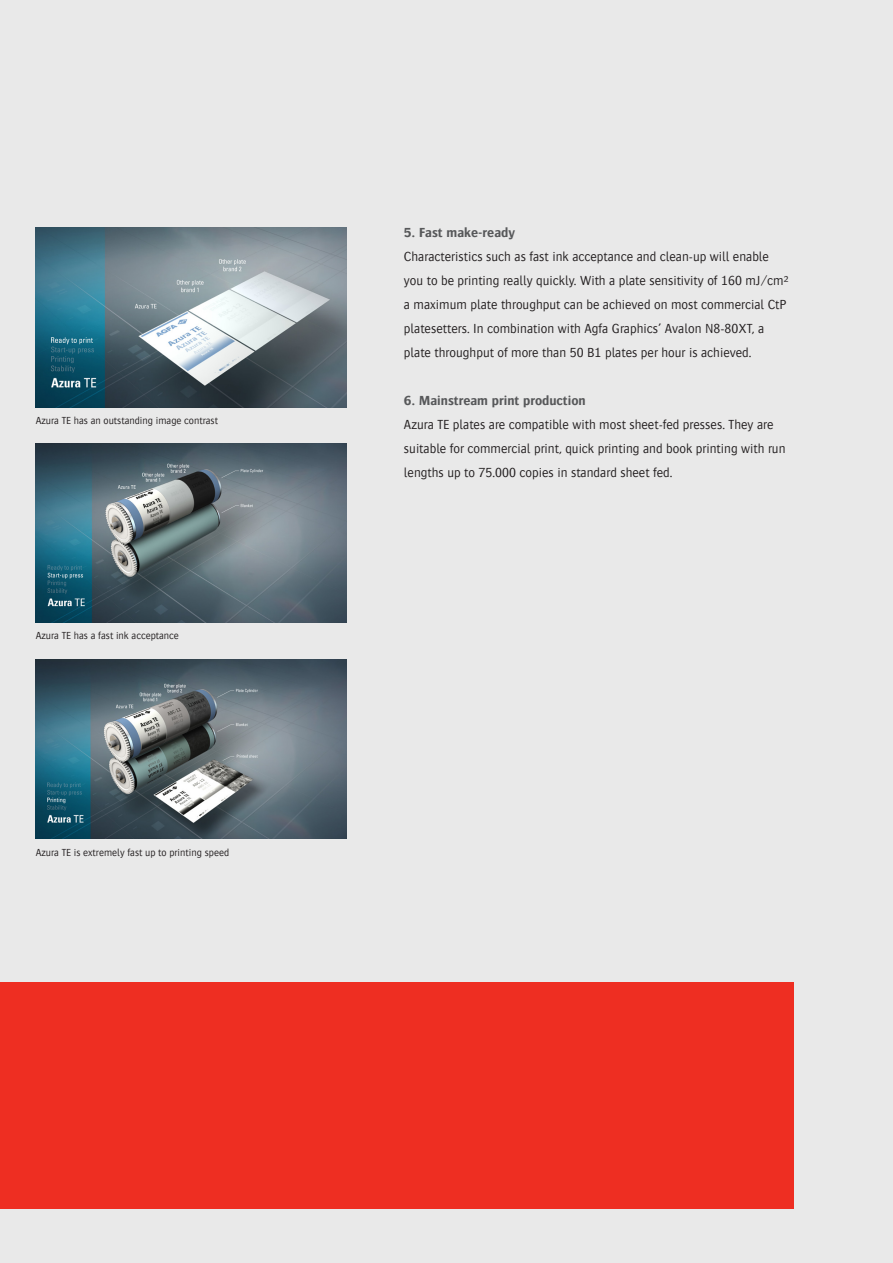
<style>
.page{position:relative;width:893px;height:1263px;background:#e9e9e9}
.page>*{position:absolute;margin:0;border:0;box-sizing:border-box;transform-origin:0 0}
.t1{font:300 13.5px/24px "Bosis For Agfa";color:#231f20}
.t2{font:700 13.5px "Bosis For Agfa";color:#57585a}
.t3{font:300 10.5px "Bosis For Agfa";color:#231f20}
</style>
<div class="page">
<div style="left:0;top:982px;width:794px;height:227px;background:#ee2e22"></div>
<img style="left:36px;top:227px;width:311px;height:180px">
<img style="left:36px;top:443px;width:311px;height:180px">
<img style="left:36px;top:659px;width:311px;height:180px">
<p class="t3" style="left:36px;top:415px;width:184px">Azura TE has an outstanding image contrast</p>
<p class="t3" style="left:36px;top:630px;width:145px">Azura TE has a fast ink acceptance</p>
<p class="t3" style="left:36px;top:847px;width:195px">Azura TE is extremely fast up to printing speed</p>
<p class="t2" style="left:404px;top:225px;width:113px">5. Fast make-ready</p>
<p class="t1" style="left:404px;top:244px;width:386px">Characteristics such as fast ink acceptance and clean-up will enable you to be printing really quickly. With a plate sensitivity of 160 mJ/cm²</p>
<p class="t1" style="left:404px;top:292px;width:384px">a maximum plate throughput can be achieved on most commercial CtP platesetters. In combination with Agfa Graphics’ Avalon N8-80XT, a plate throughput of more than 50 B1 plates per hour is achieved.</p>
<p class="t2" style="left:404px;top:393px;width:183px">6. Mainstream print production</p>
<p class="t1" style="left:404px;top:412px;width:383px">Azura TE plates are compatible with most sheet-fed presses. They are suitable for commercial print, quick printing and book printing with run lengths up to 75.000 copies in standard sheet fed.</p>
</div>
